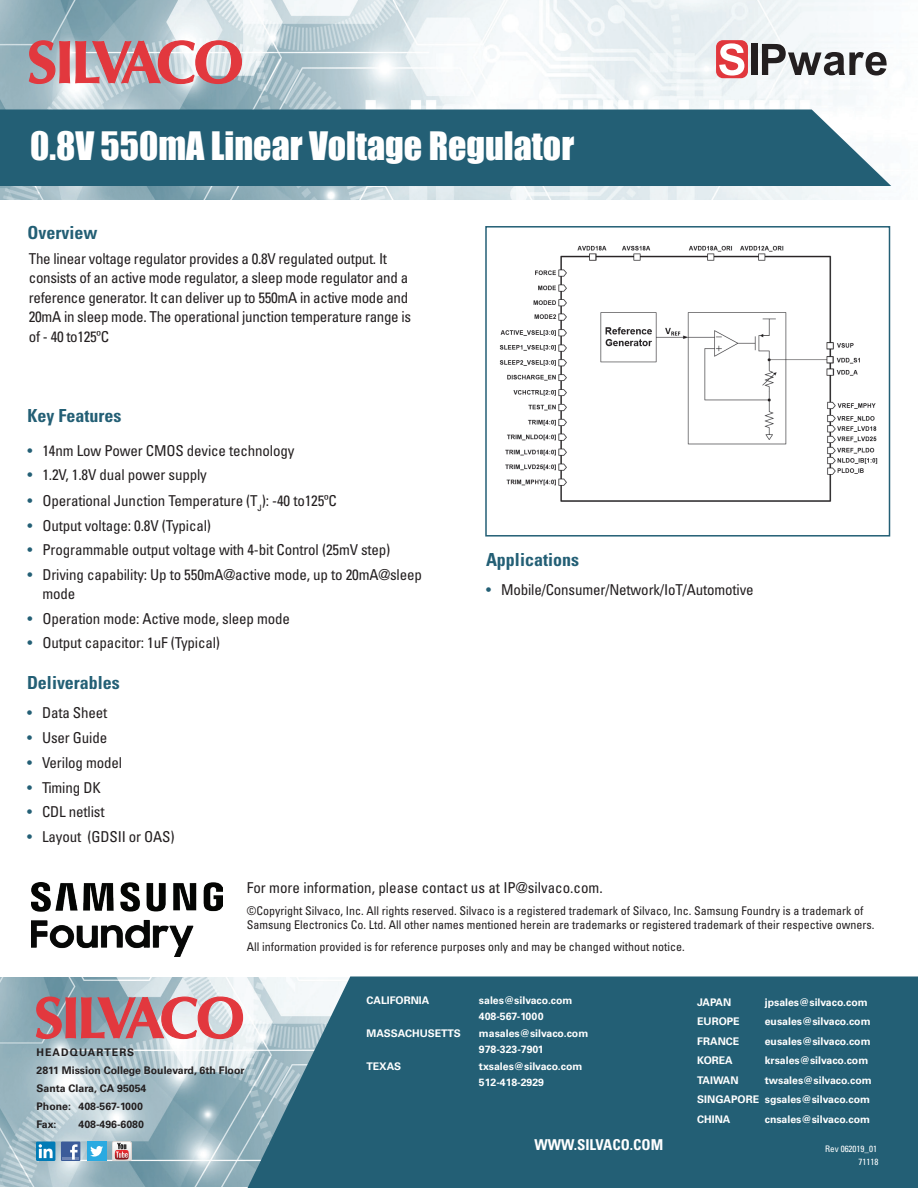
<style>
.page{position:relative;width:918px;height:1188px;background:#fff}
.page>*{position:absolute;margin:0;border:0;box-sizing:border-box;transform-origin:0 0}
.t1{font:36px "Impact";color:#fff}
.t2{font:700 condensed 18px "Univers";color:#235f75}
.t3{font:condensed 15px/19.5px "Univers";letter-spacing:-.01em;color:#231f20}
.t4{font:700 condensed 15px "Univers";color:#fff}
.t5{font:condensed 12px/13.5px "Univers";color:#231f20}
.t6{font:700 10.5px/16.5px "Univers";color:#fff}
.t7{font:700 10.5px/18px "Univers";color:#231f20}
.t8{font:condensed 9px/13.5px "Univers";color:#fff;text-align:right}
.s1{color:#235f75}
</style>
<div class="page">
<img style="left:0;top:0;width:892px;height:199px">
<svg style="left:29px;top:40px;width:213px;height:44px;background:#cf878e"></svg>
<div style="left:716px;top:40px;width:32px;height:38px;background:#e1373d;border-radius:7px"></div>
<svg style="left:719px;top:43px;width:25px;height:33px"></svg>
<div style="left:752px;top:44px;width:6px;height:31px;background:#231f20"></div>
<svg style="left:762px;top:44px;width:125px;height:32px"></svg>
<div style="left:0;top:109px;width:891px;height:77px;background:#235f75"></div>
<img style="left:0;top:978px;width:248px;height:208px">
<svg style="left:36px;top:997px;width:207px;height:42px;background:#c78188"></svg>
<svg style="left:248px;top:976px;width:670px;height:212px;background:#30687d"></svg>
<img style="left:31px;top:883px;width:192px;height:74px">
<img style="left:499px;top:245px;width:378px;height:257px">
<div style="left:485px;top:226px;width:405px;height:311px;border:2px solid #235f75"></div>
<div style="left:61px;top:1142px;width:19px;height:19px;background:#3b5b99"></div>
<hr style="left:62px;top:1157px;width:17px;height:3px;background:#6d84b3">
<svg style="left:70px;top:1144px;width:8px;height:16px"></svg>
<svg style="left:36px;top:1142px;width:19px;height:19px"></svg>
<svg style="left:39px;top:1144px;width:14px;height:14px"></svg>
<div style="left:87px;top:1142px;width:19px;height:19px;background:#2aaae1"></div>
<svg style="left:90px;top:1146px;width:13px;height:11px"></svg>
<svg style="left:112px;top:1142px;width:19px;height:19px"></svg>
<h1 class="t1" style="left:30px;top:117px;width:546px">0.8V 550mA Linear Voltage Regulator</h1>
<p class="t2" style="left:27px;top:222px;width:71px">Overview</p>
<p class="t3" style="left:29px;top:249px;width:384px">The linear voltage regulator provides a 0.8V regulated output. It consists of an active mode regulator, a sleep mode regulator and a reference generator. It can deliver up to 550mA in active mode and 20mA in sleep mode. The operational junction temperature range is of - 40 to125ºC</p>
<p class="t2" style="left:27px;top:405px;width:95px">Key Features</p>
<p class="t3" style="left:27px;top:440px;width:269px"><span class="s1">•</span> 14nm Low Power CMOS device technology</p>
<p class="t3" style="left:27px;top:465px;width:181px"><span class="s1">•</span> 1.2V, 1.8V dual power supply</p>
<p class="t3" style="left:27px;top:491px;width:311px"><span class="s1">•</span> Operational Junction Temperature (T<sub>J</sub>): -40 to125ºC</p>
<p class="t3" style="left:27px;top:515px;width:185px"><span class="s1">•</span> Output voltage: 0.8V (Typical)</p>
<p class="t3" style="left:27px;top:540px;width:365px"><span class="s1">•</span> Programmable output voltage with 4-bit Control (25mV step)</p>
<p class="t3" style="left:42px;top:565px;width:381px;line-height:18.8px;text-indent:-15px"><span class="s1">•</span> Driving capability: Up to 550mA@active mode, up to 20mA@sleep mode</p>
<p class="t3" style="left:27px;top:608px;width:264px"><span class="s1">•</span> Operation mode: Active mode, sleep mode</p>
<p class="t3" style="left:27px;top:633px;width:194px"><span class="s1">•</span> Output capacitor: 1uF (Typical)</p>
<p class="t2" style="left:27px;top:672px;width:94px">Deliverables</p>
<p class="t3" style="left:27px;top:703px;width:82px"><span class="s1">•</span> Data Sheet</p>
<p class="t3" style="left:27px;top:728px;width:82px"><span class="s1">•</span> User Guide</p>
<p class="t3" style="left:27px;top:753px;width:97px"><span class="s1">•</span> Verilog model</p>
<p class="t3" style="left:27px;top:777px;width:75px"><span class="s1">•</span> Timing DK</p>
<p class="t3" style="left:27px;top:802px;width:79px"><span class="s1">•</span> CDL netlist</p>
<p class="t3" style="left:27px;top:827px;width:149px"><span class="s1">•</span> Layout (GDSII or OAS)</p>
<p class="t2" style="left:486px;top:548px;width:95px">Applications</p>
<p class="t3" style="left:486px;top:579px;width:269px"><span class="s1">•</span> Mobile/Consumer/Network/IoT/Automotive</p>
<p class="t3" style="left:247px;top:877px;width:357px">For more information, please contact us at IP@silvaco.com.</p>
<p class="t5" style="left:247px;top:904px;width:629px">©Copyright Silvaco, Inc. All rights reserved. Silvaco is a registered trademark of Silvaco, Inc. Samsung Foundry is a trademark of<br>Samsung Electronics Co. Ltd. All other names mentioned herein are trademarks or registered trademark of their respective owners.</p>
<p class="t5" style="left:247px;top:940px;width:439px">All information provided is for reference purposes only and may be changed without notice.</p>
<p class="t7" style="left:37px;top:1043px;width:209px">HEADQUARTERS<br>2811 Mission College Boulevard, 6th Floor<br>Santa Clara, CA 95054<br>Phone: 408-567-1000<br>Fax:</p>
<p class="t7" style="left:79px;top:1115px;width:67px">408-496-6080</p>
<p class="t6" style="left:366px;top:992px;width:65px">CALIFORNIA</p>
<p class="t6" style="left:479px;top:992px;width:95px">sales@silvaco.com<br>408-567-1000</p>
<p class="t6" style="left:366px;top:1025px;width:96px">MASSACHUSETTS</p>
<p class="t6" style="left:479px;top:1025px;width:111px">masales@silvaco.com<br>978-323-7901</p>
<p class="t6" style="left:366px;top:1058px;width:36px">TEXAS</p>
<p class="t6" style="left:479px;top:1058px;width:105px">txsales@silvaco.com<br>512-418-2929</p>
<p class="t4" style="left:534px;top:1135px;width:130px">WWW.SILVACO.COM</p>
<p class="t6" style="left:697px;top:994px;width:36px">JAPAN</p>
<p class="t6" style="left:765px;top:994px;width:104px">jpsales@silvaco.com</p>
<p class="t6" style="left:697px;top:1014px;width:44px">EUROPE</p>
<p class="t6" style="left:765px;top:1014px;width:107px">eusales@silvaco.com</p>
<p class="t6" style="left:697px;top:1033px;width:44px">FRANCE</p>
<p class="t6" style="left:765px;top:1033px;width:107px">eusales@silvaco.com</p>
<p class="t6" style="left:697px;top:1053px;width:37px">KOREA</p>
<p class="t6" style="left:765px;top:1053px;width:105px">krsales@silvaco.com</p>
<p class="t6" style="left:697px;top:1072px;width:43px">TAIWAN</p>
<p class="t6" style="left:697px;top:1071px;width:176px;line-height:19.5px;text-indent:68px">twsales@silvaco.com<br>SINGAPORE sgsales@silvaco.com<br>CHINA</p>
<p class="t6" style="left:765px;top:1111px;width:107px">cnsales@silvaco.com</p>
<p class="t8" style="left:825px;top:1142px;width:55px">Rev 062019_01<br>71118</p>
</div>
